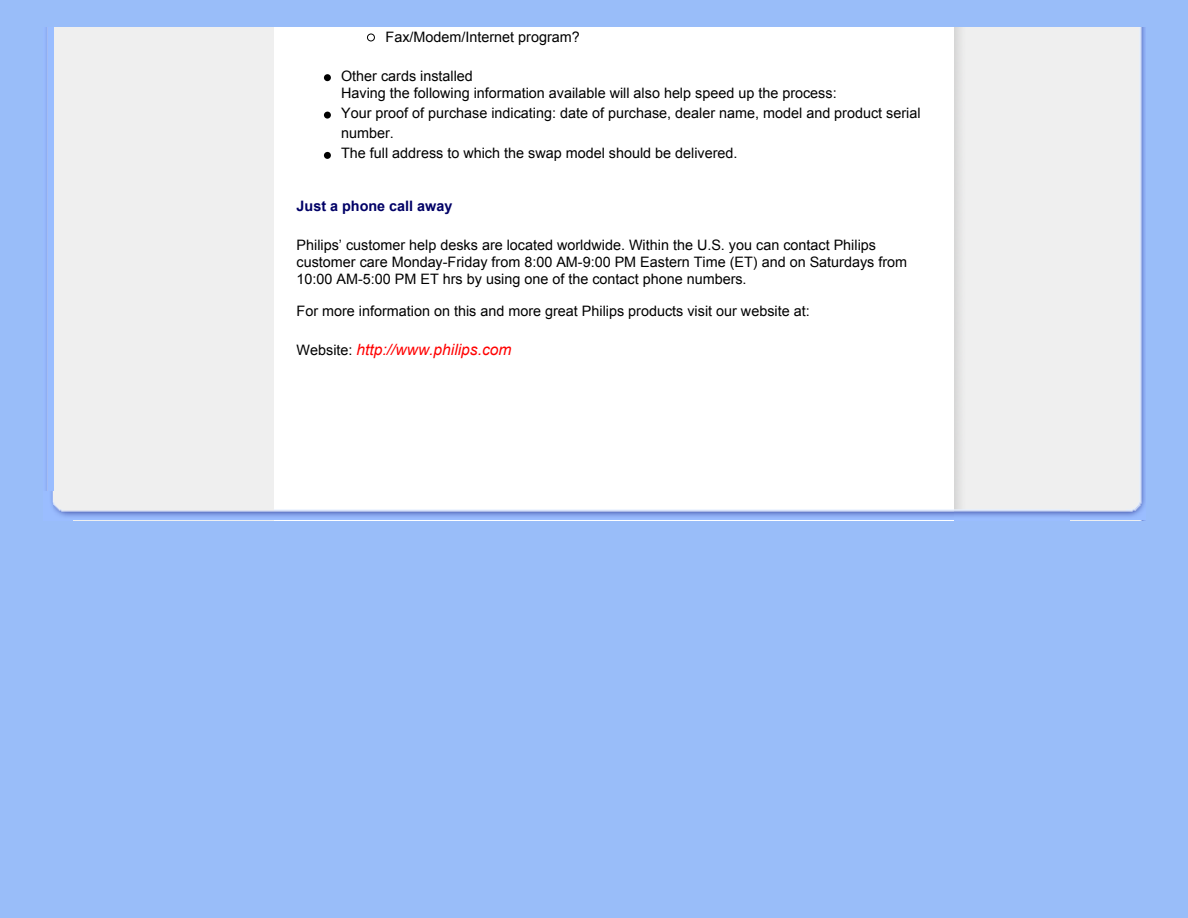
<style>
.page{position:relative;width:1188px;height:918px;background:#99bdf9}
.page>*{position:absolute;margin:0;border:0;box-sizing:border-box;transform-origin:0 0}
.t1{font:italic 15.6px "Arial";color:#f00}
.t2{font:14.4px/17.2px "Arial";color:#000}
.t3{font:700 14.4px "Arial";color:#006}
.s1{font-style:normal;font-size:14.4px;color:#000}
</style>
<div class="page">
<div style="left:292px;top:27px;width:647px;height:465px;background:#fff"></div>
<svg style="left:46px;top:27px;width:8px;height:465px"></svg>
<div style="left:54px;top:27px;width:220px;height:465px;background:#efefef"></div>
<div style="left:274px;top:27px;width:18px;height:465px;background:#fff"></div>
<div style="left:939px;top:27px;width:15px;height:465px;background:#fff"></div>
<div style="left:954px;top:27px;width:116px;height:465px;background:#efefef"></div>
<div style="left:1070px;top:27px;width:57px;height:465px;background:#efefef"></div>
<svg style="left:1127px;top:27px;width:18px;height:465px;background:#dae0ee"></svg>
<svg style="left:73px;top:492px;width:201px;height:25px;background:#d4dbec"></svg>
<svg style="left:274px;top:492px;width:18px;height:25px"></svg>
<svg style="left:292px;top:492px;width:647px;height:25px;background:#dfe6f8"></svg>
<svg style="left:939px;top:492px;width:15px;height:25px"></svg>
<svg style="left:954px;top:492px;width:116px;height:25px;background:#d3daec"></svg>
<svg style="left:1070px;top:492px;width:57px;height:25px"></svg>
<svg style="left:1127px;top:492px;width:18px;height:25px"></svg>
<div style="left:324px;top:74px;width:7px;height:7px;background:#000;border-radius:50%"></div>
<div style="left:367px;top:34px;width:8px;height:7px;border:1px solid #000;border-radius:50%"></div>
<div style="left:324px;top:112px;width:7px;height:7px;background:#000;border-radius:50%"></div>
<div style="left:324px;top:152px;width:7px;height:7px;background:#000;border-radius:50%"></div>
<img style="left:51px;top:492px;width:22px;height:25px">
<p class="t2" style="left:386px;top:29px;width:196px">Fax/Modem/Internet program?</p>
<p class="t2" style="left:341px;top:67px;width:497px">Other cards installed<br>Having the following information available will also help speed up the process:</p>
<p class="t2" style="left:341px;top:103px;width:581px;line-height:20.1px">Your proof of purchase indicating: date of purchase, dealer name, model and product serial number.<br>The full address to which the swap model should be delivered.</p>
<p class="t3" style="left:297px;top:196px;width:157px">Just a phone call away</p>
<p class="t2" style="left:297px;top:236px;width:612px">Philips’ customer help desks are located worldwide. Within the U.S. you can contact Philips customer care Monday-Friday from 8:00 AM-9:00 PM Eastern Time (ET) and on Saturdays from<br>10:00 AM-5:00 PM ET hrs by using one of the contact phone numbers.</p>
<p class="t2" style="left:297px;top:302px;width:515px">For more information on this and more great Philips products visit our website at:</p>
<p class="t1" style="left:297px;top:340px;width:216px"><span class="s1">Website:</span> http://www.philips.com</p>
</div>
